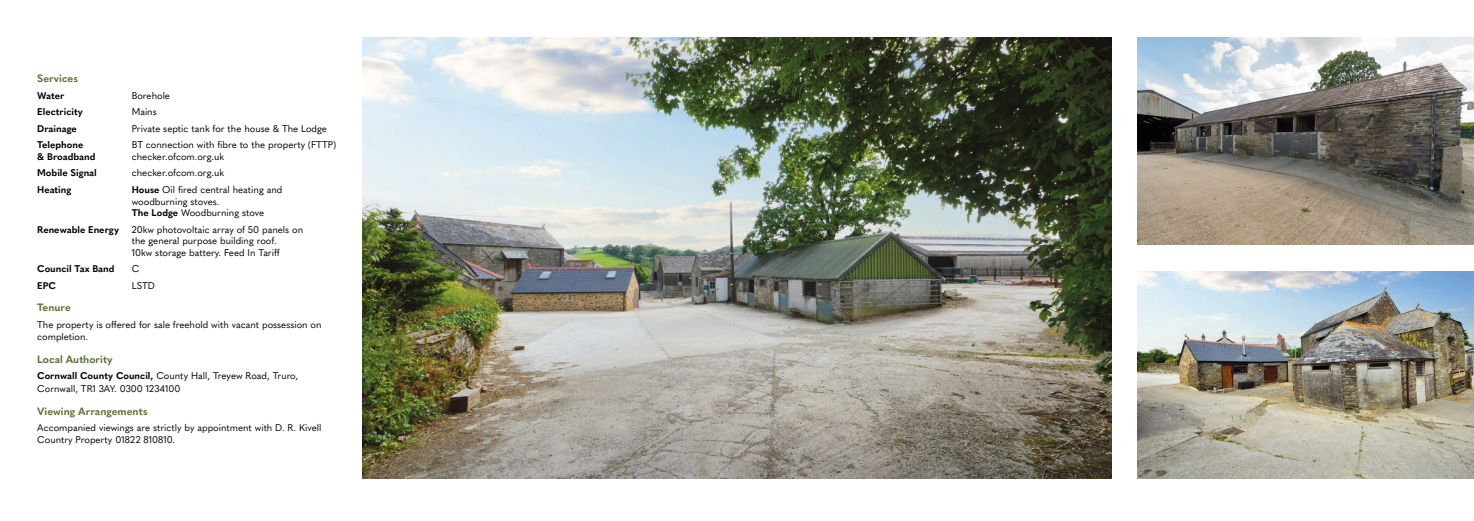
<style>
.page{position:relative;width:1474px;height:521px;background:#fff}
.page>*{position:absolute;margin:0;border:0;box-sizing:border-box;transform-origin:0 0}
.t1{font:700 10.5px "Quasimoda";color:#5c7235}
.t2{font:9.62px/11.5px "Quasimoda";color:#000}
.t3{font:700 9.62px "Quasimoda";color:#000}
.s1{font-weight:700}
</style>
<div class="page">
<img style="left:1137px;top:271px;width:336px;height:208px">
<img style="left:1137px;top:37px;width:336px;height:208px">
<img style="left:363px;top:37px;width:748px;height:442px">
<p class="t1" style="left:37px;top:70px;width:42px">Services</p>
<p class="t3" style="left:37px;top:88px;width:29px">Water</p>
<p class="t2" style="left:132px;top:89px;width:40px">Borehole</p>
<p class="t3" style="left:37px;top:104px;width:47px">Electricity</p>
<p class="t2" style="left:132px;top:106px;width:27px">Mains</p>
<p class="t3" style="left:37px;top:121px;width:41px">Drainage</p>
<p class="t2" style="left:132px;top:122px;width:197px">Private septic tank for the house &amp; The Lodge</p>
<p class="t3" style="left:37px;top:137px;width:48px">Telephone</p>
<p class="t2" style="left:132px;top:139px;width:206px">BT connection with fibre to the property (FTTP)</p>
<p class="t3" style="left:37px;top:149px;width:60px">&amp; Broadband</p>
<p class="t2" style="left:132px;top:150px;width:94px">checker.ofcom.org.uk</p>
<p class="t3" style="left:37px;top:166px;width:61px">Mobile Signal</p>
<p class="t2" style="left:132px;top:167px;width:94px">checker.ofcom.org.uk</p>
<p class="t3" style="left:37px;top:182px;width:36px">Heating</p>
<p class="t2" style="left:132px;top:183px;width:152px"><span class="s1">House</span> Oil fired central heating and woodburning stoves.<br><span class="s1">The Lodge</span> Woodburning stove</p>
<p class="t3" style="left:37px;top:222px;width:83px">Renewable Energy</p>
<p class="t2" style="left:132px;top:223px;width:173px">20kw photovoltaic array of 50 panels on the general purpose building roof.<br>10kw storage battery. Feed In Tariff</p>
<p class="t3" style="left:37px;top:261px;width:79px">Council Tax Band</p>
<p class="t2" style="left:132px;top:262px;width:9px">C</p>
<p class="t3" style="left:37px;top:278px;width:20px">EPC</p>
<p class="t2" style="left:132px;top:279px;width:25px">LSTD</p>
<p class="t1" style="left:37px;top:299px;width:35px">Tenure</p>
<p class="t2" style="left:37px;top:317px;width:286px;line-height:12.6px">The property is offered for sale freehold with vacant possession on completion.</p>
<p class="t1" style="left:37px;top:351px;width:77px">Local Authority</p>
<p class="t2" style="left:37px;top:369px;width:262px;line-height:12.6px"><span class="s1">Cornwall County Council,</span> County Hall, Treyew Road, Truro,<br>Cornwall, TR1 3AY. 0300 1234100</p>
<p class="t1" style="left:37px;top:403px;width:112px">Viewing Arrangements</p>
<p class="t2" style="left:37px;top:421px;width:286px">Accompanied viewings are strictly by appointment with D. R. Kivell<br>Country Property 01822 810810.</p>
</div>
